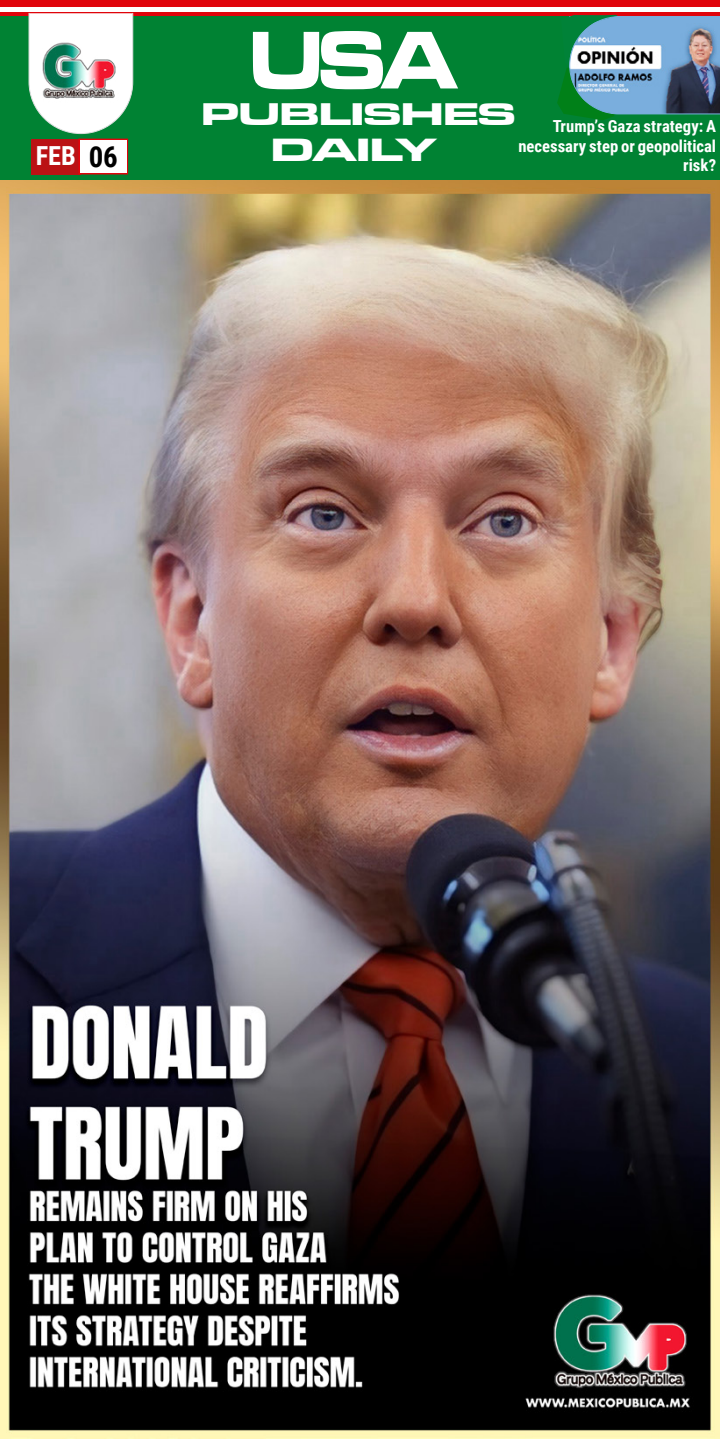
<style>
.page{position:relative;width:720px;height:1439px;background:#fff}
.page>*{position:absolute;margin:0;border:0;box-sizing:border-box;transform-origin:0 0}
.t1{font:84.88px "Microgramma D Bold Exte";color:#fff;scale:.9 1}
.t2{font:33.25px "Microgramma D Bold Exte";letter-spacing:-.01em;color:#fff;scale:1.33 1}
.t3{font:32.38px "Microgramma D Bold Exte";color:#fff;scale:1.33 1}
.t4{font:700 26.25px "Roboto Condensed";color:#fff}
.t5{font:700 16.62px/19.2px "Roboto Condensed";color:#fff;text-align:right}
.s1{font-size:28.88px;color:#000}
</style>
<div class="page">
<div style="left:0;top:15px;width:719px;height:165px;background:#008233"></div>
<hr style="left:0;top:12px;width:719px;height:3px;background:#e0040b">
<div style="left:0;top:0;width:719px;height:6px;background:#e0040b"></div>
<svg style="left:29px;top:13px;width:104px;height:121px;background:#c9d7ce"></svg>
<svg style="left:557px;top:15px;width:162px;height:105px;background:#64929b"></svg>
<img style="left:0;top:180px;width:719px;height:1259px">
<div style="left:31px;top:139px;width:50px;height:35px;background:#ba1214"></div>
<div style="left:78px;top:139px;width:50px;height:35px;border:2px solid #e0040b"></div>
<div style="left:80px;top:140px;width:46px;height:33px;background:#fff"></div>
<h3 class="t4" style="left:36px;top:137px;width:84px">FEB <span class="s1">06</span></h3>
<h1 class="t1" style="left:249px;top:3px;width:232px">USA</h1>
<h3 class="t3" style="left:201px;top:92px;width:237px">PUBLISHES</h3>
<h2 class="t2" style="left:271px;top:128px;width:126px">DAILY</h2>
<p class="t5" style="left:518px;top:116px;width:199px">Trump’s Gaza strategy: A necessary step or geopolitical risk?</p>
</div>
